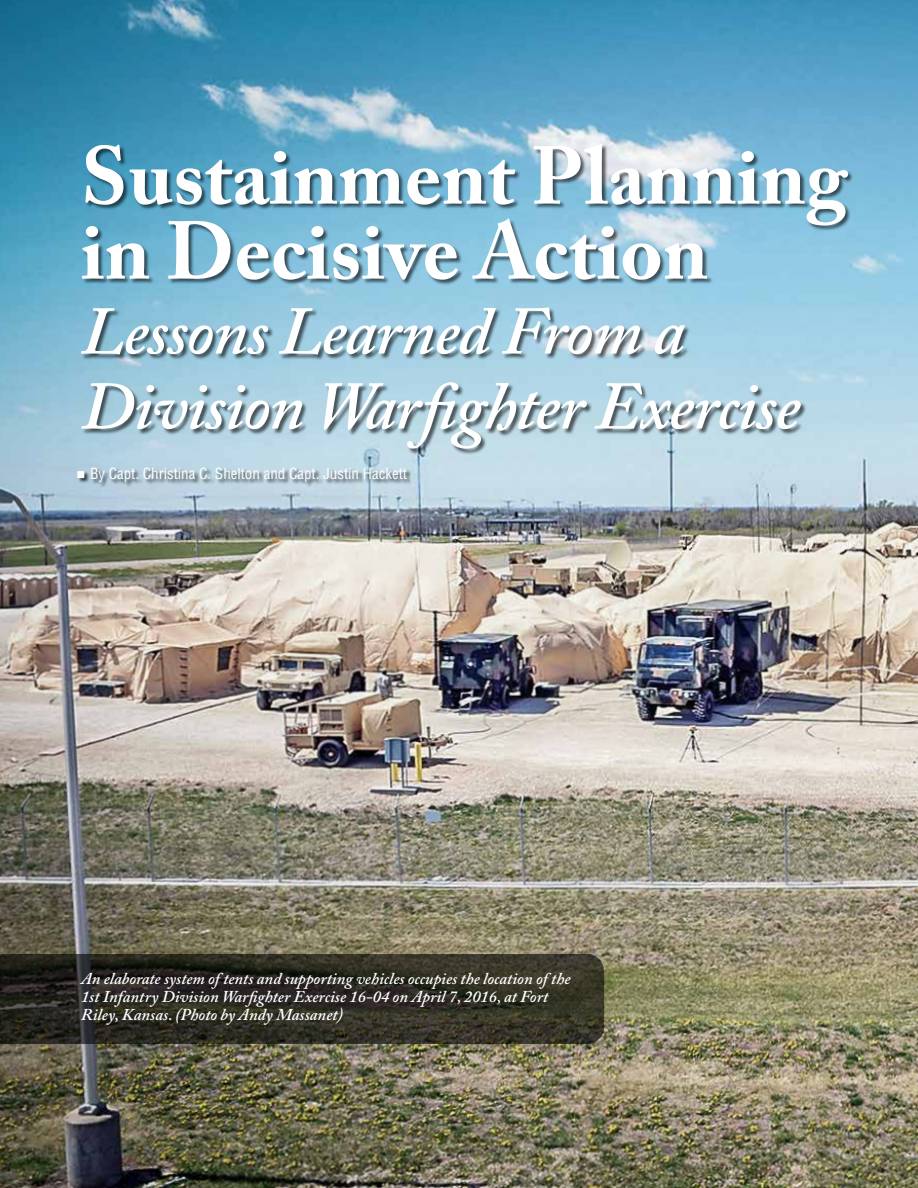
<style>
.page{position:relative;width:918px;height:1188px;background:#fff}
.page>*{position:absolute;margin:0;border:0;box-sizing:border-box;transform-origin:0 0}
.t1{font:700 81px/75px "Adobe Caslon Pro";color:#fff}
.t2{font:italic 600 67.5px/75px "Adobe Caslon Pro";letter-spacing:-.02em;color:#fff}
.t3{font:italic 600 16.5px/18px "Adobe Caslon Pro";color:#fff}
.t4{font:condensed 15px "Helvetica LT Std";color:#fff}
</style>
<div class="page">
<img style="left:0;top:0;width:918px;height:1188px">
<div style="left:81px;top:144px;width:773px;height:310px;background:#000;opacity:.6"></div>
<div style="left:77px;top:468px;width:335px;height:20px;background:#000;opacity:.75"></div>
<svg style="left:0;top:954px;width:604px;height:90px;background:#2e2c22"></svg>
<h1 class="t1" style="left:81px;top:138px;width:767px">Sustainment Planning in Decisive Action</h1>
<h2 class="t2" style="left:81px;top:293px;width:721px">Lessons Learned From a<br>Division Warfighter Exercise</h2>
<p class="t4" style="left:76px;top:464px;width:332px">■ By Capt. Christina C. Shelton and Capt. Justin Hackett</p>
<p class="t3" style="left:81px;top:969px;width:491px">An elaborate system of tents and supporting vehicles occupies the location of the<br>1st Infantry Division Warfighter Exercise 16-04 on April 7, 2016, at Fort<br>Riley, Kansas. (Photo by Andy Massanet)</p>
</div>
